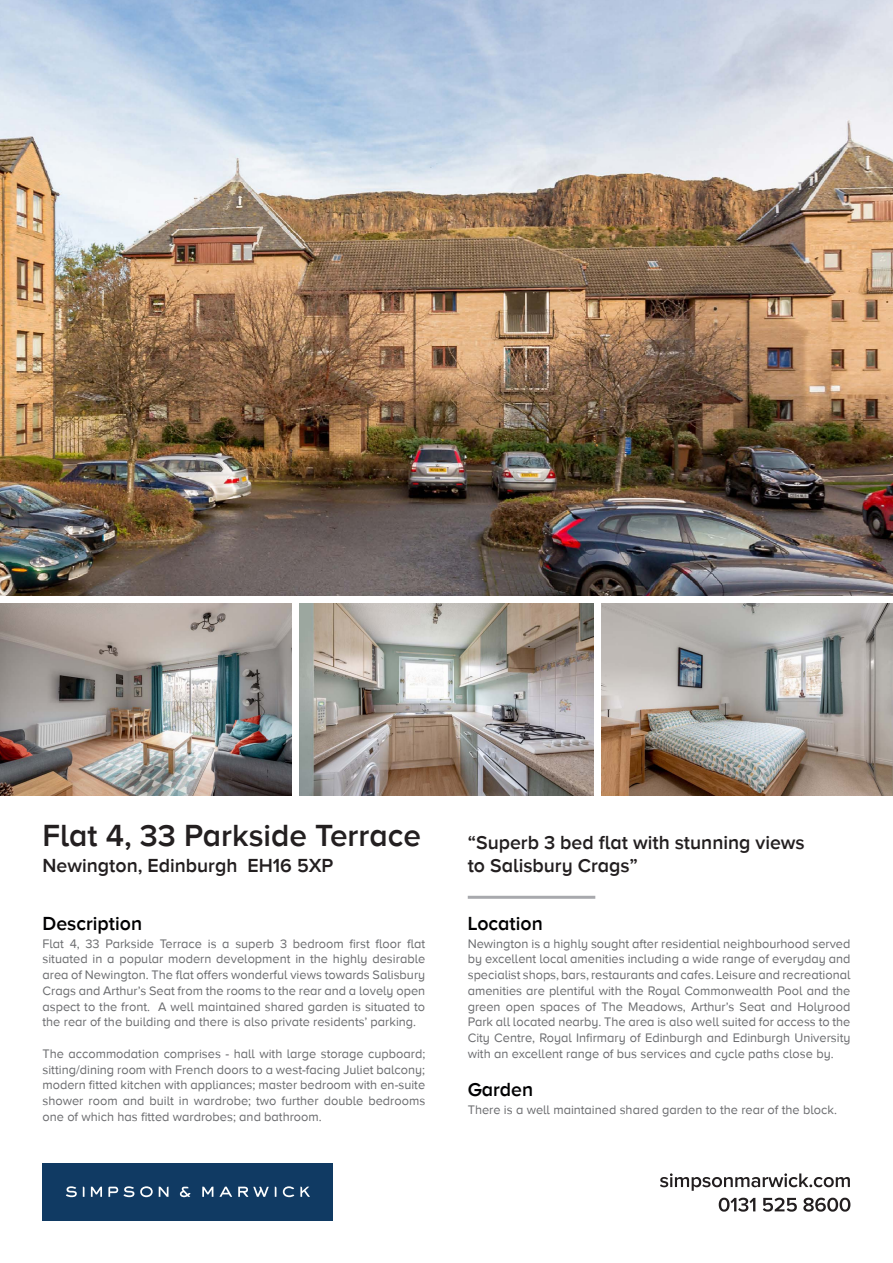
<style>
.page{position:relative;width:893px;height:1263px;background:#fff}
.page>*{position:absolute;margin:0;border:0;box-sizing:border-box;transform-origin:0 0}
.Address_1{font:600 31.5px "Proxima Nova A";color:#231f20}
.Strapline{font:600 19.5px/22.5px "Proxima Nova A";color:#231f20}
.Address_2{font:600 19.5px "Proxima Nova A";color:#231f20}
.t1{font:600 19.5px "Proxima Nova A";color:#000002}
.body{font:12.75px/15.8px "Proxima Nova A";color:#6c6d70;text-align:justify}
</style>
<div class="page">
<img style="left:0;top:0;width:893px;height:595px">
<img style="left:0;top:604px;width:291px;height:191px">
<img style="left:300px;top:604px;width:293px;height:191px">
<img style="left:602px;top:604px;width:291px;height:191px">
<div style="left:43px;top:1163px;width:290px;height:57px;background:#103a63"></div>
<svg style="left:180px;top:1187px;width:11px;height:10px"></svg>
<svg style="left:140px;top:1186px;width:13px;height:11px"></svg>
<svg style="left:83px;top:1187px;width:2px;height:10px"></svg>
<svg style="left:159px;top:1187px;width:9px;height:10px"></svg>
<svg style="left:66px;top:1186px;width:11px;height:11px"></svg>
<svg style="left:91px;top:1187px;width:11px;height:10px"></svg>
<svg style="left:108px;top:1186px;width:26px;height:11px"></svg>
<svg style="left:202px;top:1187px;width:11px;height:10px"></svg>
<svg style="left:238px;top:1186px;width:31px;height:11px"></svg>
<svg style="left:219px;top:1187px;width:13px;height:10px"></svg>
<svg style="left:283px;top:1186px;width:11px;height:11px"></svg>
<svg style="left:300px;top:1187px;width:10px;height:10px"></svg>
<svg style="left:660px;top:1173px;width:190px;height:18px"></svg>
<svg style="left:719px;top:1198px;width:36px;height:14px"></svg>
<svg style="left:763px;top:1198px;width:34px;height:14px"></svg>
<svg style="left:803px;top:1198px;width:47px;height:14px"></svg>
<hr style="left:468px;top:896px;width:127px;height:3px;background:#a8a9ad">
<p class="Address_1" style="left:43px;top:817px;width:380px">Flat 4, 33 Parkside Terrace</p>
<p class="Address_2" style="left:43px;top:855px;width:292px">Newington, Edinburgh EH16 5XP</p>
<p class="t1" style="left:43px;top:912px;width:101px">Description</p>
<p class="body" style="left:43px;top:935px;width:384px">Flat 4, 33 Parkside Terrace is a superb 3 bedroom first floor flat situated in a popular modern development in the highly desirable area of Newington. The flat offers wonderful views towards Salisbury Crags and Arthur’s Seat from the rooms to the rear and a lovely open aspect to the front. A well maintained shared garden is situated to the rear of the building and there is also private residents’ parking.</p>
<p class="body" style="left:43px;top:1045px;width:384px">The accommodation comprises - hall with large storage cupboard; sitting/dining room with French doors to a west-facing Juliet balcony; modern fitted kitchen with appliances; master bedroom with en-suite shower room and built in wardrobe; two further double bedrooms one of which has fitted wardrobes; and bathroom.</p>
<p class="Strapline" style="left:468px;top:831px;width:339px">“Superb 3 bed flat with stunning views to Salisbury Crags”</p>
<p class="t1" style="left:468px;top:912px;width:76px">Location</p>
<p class="body" style="left:468px;top:935px;width:384px">Newington is a highly sought after residential neighbourhood served by excellent local amenities including a wide range of everyday and specialist shops, bars, restaurants and cafes. Leisure and recreational amenities are plentiful with the Royal Commonwealth Pool and the green open spaces of The Meadows, Arthur’s Seat and Holyrood Park all located nearby. The area is also well suited for access to the City Centre, Royal Infirmary of Edinburgh and Edinburgh University with an excellent range of bus services and cycle paths close by.</p>
<p class="t1" style="left:468px;top:1078px;width:67px">Garden</p>
<p class="body" style="left:468px;top:1102px;width:371px">There is a well maintained shared garden to the rear of the block.</p>
</div>
